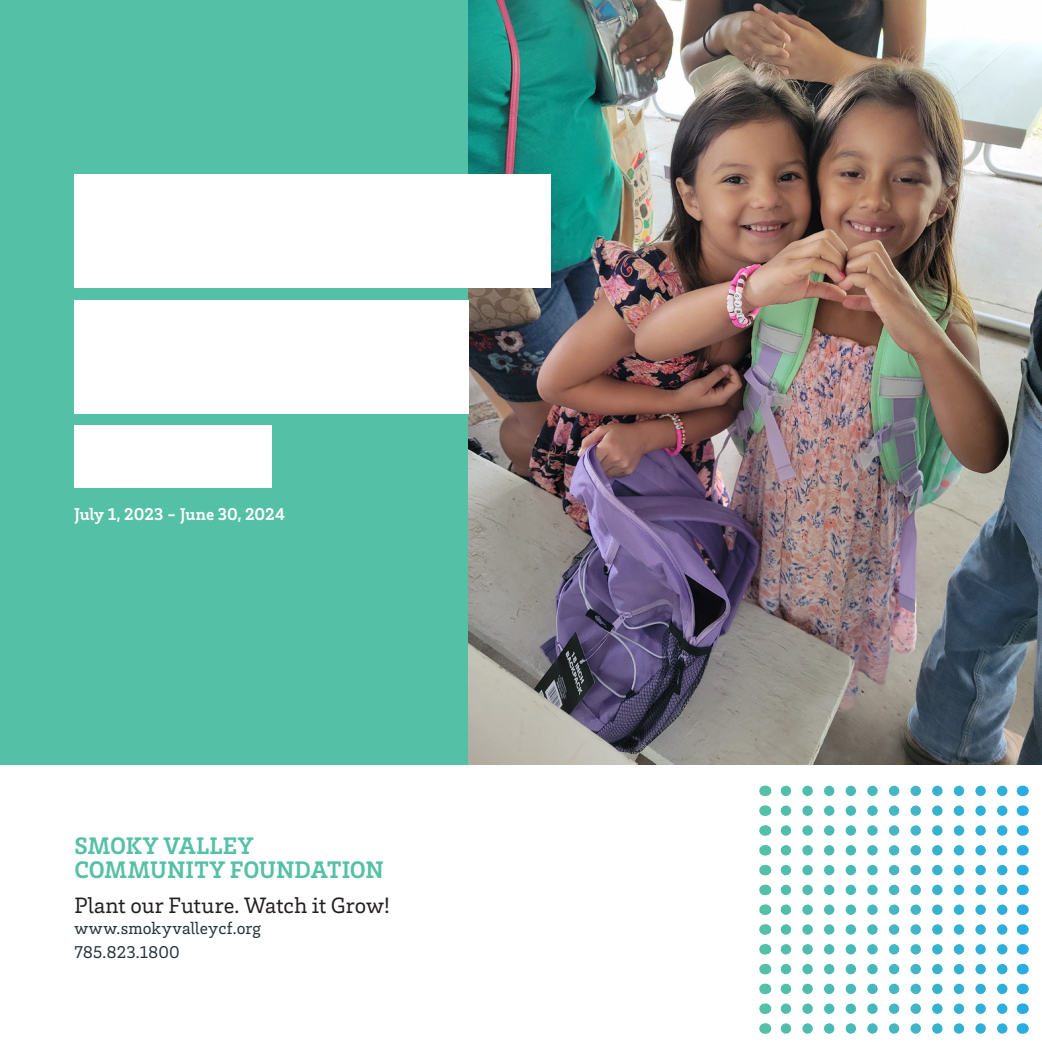
<style>
.page{position:relative;width:1042px;height:1042px;background:#fff}
.page>*{position:absolute;margin:0;border:0;box-sizing:border-box;transform-origin:0 0}
.Body_Text_-_Regular__Align_Left{font:700 24.5px "Brix Slab";letter-spacing:.005em;color:#54c0a5}
.t1{font:22.75px "Brix Slab";color:#231f20}
.Body_Text_-_Regular__Align_Left-2{font:17.5px "Brix Slab";letter-spacing:.01em;color:#243339}
.t2{font:700 17.5px "Brix Slab";color:#fff}
</style>
<div class="page">
<svg style="left:786px;top:904px;width:222px;height:11px"></svg>
<svg style="left:786px;top:825px;width:222px;height:11px"></svg>
<svg style="left:786px;top:983px;width:222px;height:11px"></svg>
<svg style="left:786px;top:785px;width:222px;height:11px"></svg>
<svg style="left:786px;top:944px;width:222px;height:10px"></svg>
<svg style="left:786px;top:865px;width:222px;height:10px"></svg>
<svg style="left:786px;top:1023px;width:222px;height:11px"></svg>
<svg style="left:786px;top:924px;width:222px;height:11px"></svg>
<svg style="left:786px;top:845px;width:222px;height:10px"></svg>
<svg style="left:786px;top:1003px;width:222px;height:11px"></svg>
<svg style="left:786px;top:805px;width:222px;height:11px"></svg>
<svg style="left:786px;top:964px;width:222px;height:10px"></svg>
<svg style="left:786px;top:884px;width:222px;height:11px"></svg>
<div style="left:0;top:0;width:1042px;height:764px;background:#54c0a5"></div>
<img style="left:469px;top:0;width:573px;height:764px">
<div style="left:74px;top:426px;width:198px;height:62px;background:#fff"></div>
<div style="left:74px;top:300px;width:395px;height:113px;background:#fff"></div>
<div style="left:74px;top:174px;width:477px;height:114px;background:#fff"></div>
<p class="t2" style="left:74px;top:503px;width:212px">July 1, 2023 - June 30, 2024</p>
<p class="Body_Text_-_Regular__Align_Left" style="left:74px;top:829px;width:181px">SMOKY VALLEY</p>
<p class="Body_Text_-_Regular__Align_Left" style="left:74px;top:854px;width:311px">COMMUNITY FOUNDATION</p>
<p class="t1" style="left:74px;top:891px;width:317px">Plant our Future. Watch it Grow!</p>
<p class="Body_Text_-_Regular__Align_Left-2" style="left:74px;top:916px;width:188px">www.smokyvalleycf.org</p>
<p class="Body_Text_-_Regular__Align_Left-2" style="left:74px;top:941px;width:107px">785.823.1800</p>
</div>
